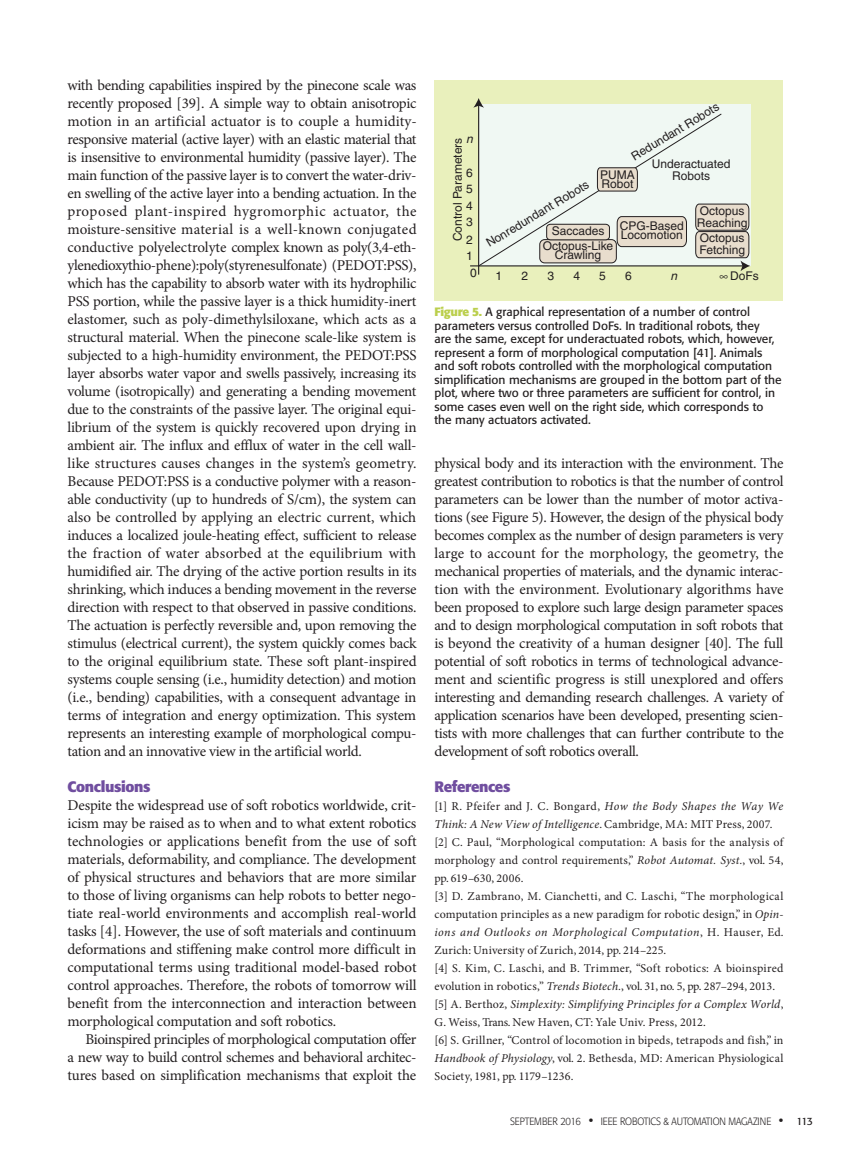
<style>
.page{position:relative;width:851px;height:1161px;background:#fff}
.page>*{position:absolute;margin:0;border:0;box-sizing:border-box;transform-origin:0 0}
.t1{font:15px/18px "Minion Pro";letter-spacing:-.02em;color:#231f20;text-align:justify}
.t2{font:700 15px "Formata";letter-spacing:-.025em;color:#704e9f}
.t3{font:12px/18px "Minion Pro";letter-spacing:.01em;color:#231f20}
.t4{font:12px/13.5px "Formata";color:#231f20}
.t5{font:12px/16.6px "Helvetica";color:#231f20}
.t6{font:italic 12px "Helvetica";color:#231f20}
.t7{font:300 10.5px "Formata";letter-spacing:-.01em;color:#231f20;scale:.9 1}
.s1{font-weight:700;color:#bbcf4d}
.s2{font-style:italic}
.s3{font-weight:400;font-size:13.5px}
.s4{font-weight:400}
</style>
<div class="page">
<div style="left:434px;top:80px;width:348px;height:221px;background:#e9f0bc"></div>
<hr style="left:478px;top:105px;width:1px;height:170px;background:#231f20">
<hr style="left:470px;top:265px;width:273px;height:1px;background:#231f20">
<svg style="left:473px;top:98px;width:277px;height:173px;background:#e7ebe1"></svg>
<p class="t1" style="left:68px;top:76px;width:350px">with bending capabilities inspired by the pinecone scale was recently proposed [39]. A simple way to obtain anisotropic motion in an artificial actuator is to couple a humidity&shy;responsive material (active layer) with an elastic material that is insensitive to environmental humidity (passive layer). The main function of the passive layer is to convert the water-driv&shy;en swelling of the active layer into a bending actuation. In the proposed plant-inspired hygromorphic actuator, the moisture-sensitive material is a well-known conjugated conductive polyelectrolyte complex known as poly(3,4-eth&shy;ylenedioxythio-phene):poly(styrenesulfonate) (PEDOT:PSS), which has the capability to absorb water with its hydrophilic PSS portion, while the passive layer is a thick humidity-inert elastomer, such as poly-dimethylsiloxane, which acts as a structural material. When the pinecone scale-like system is subjected to a high-humidity environment, the PEDOT:PSS layer absorbs water vapor and swells passively, increasing its volume (isotropically) and generating a bending movement due to the constraints of the passive layer. The original equi&shy;librium of the system is quickly recovered upon drying in ambient air. The influx and efflux of water in the cell wall&shy;like structures causes changes in the system’s geometry.<br>Because PEDOT:PSS is a conductive polymer with a reason&shy;able conductivity (up to hundreds of S/cm), the system can also be controlled by applying an electric current, which induces a localized joule-heating effect, sufficient to release the fraction of water absorbed at the equilibrium with humidified air. The drying of the active portion results in its shrinking, which induces a bending movement in the reverse direction with respect to that observed in passive conditions.<br>The actuation is perfectly reversible and, upon removing the stimulus (electrical current), the system quickly comes back to the original equilibrium state. These soft plant-inspired systems couple sensing (i.e., humidity detection) and motion (i.e., bending) capabilities, with a consequent advantage in terms of integration and energy optimization. This system represents an interesting example of morphological compu&shy;tation and an innovative view in the artificial world.</p>
<p class="t2" style="left:68px;top:777px;width:85px">Conclusions</p>
<p class="t1" style="left:67px;top:796px;width:350px">Despite the widespread use of soft robotics worldwide, crit&shy;icism may be raised as to when and to what extent robotics technologies or applications benefit from the use of soft materials, deformability, and compliance. The development of physical structures and behaviors that are more similar to those of living organisms can help robots to better nego&shy;tiate real-world environments and accomplish real-world tasks [4]. However, the use of soft materials and continuum deformations and stiffening make control more difficult in computational terms using traditional model-based robot control approaches. Therefore, the robots of tomorrow will benefit from the interconnection and interaction between morphological computation and soft robotics.</p>
<p class="t1" style="left:67px;top:1030px;width:350px;text-indent:18px">Bioinspired principles of morphological computation offer a new way to build control schemes and behavioral architec&shy;tures based on simplification mechanisms that exploit the</p>
<p class="t5" style="left:628px;top:150px;width:102px;rotate:-31deg">Redundant Robots</p>
<p class="t6" style="left:466px;top:132px;width:8px">n</p>
<p class="t5" style="left:466px;top:164px;width:8px;text-align:justify">6<br>5<br>4<br>3<br>2<br>1</p>
<p class="t5" style="left:470px;top:265px;width:8px">0</p>
<p class="t5" style="left:495px;top:267px;width:8px">1</p>
<p class="t5" style="left:521px;top:267px;width:8px">2</p>
<p class="t5" style="left:547px;top:267px;width:8px">3</p>
<p class="t5" style="left:573px;top:267px;width:8px">4</p>
<p class="t5" style="left:599px;top:267px;width:8px">5</p>
<p class="t5" style="left:625px;top:267px;width:8px">6</p>
<p class="t6" style="left:670px;top:269px;width:8px">n</p>
<p class="t5" style="left:719px;top:268px;width:41px">∞ DoFs</p>
<p class="t5" style="left:449px;top:241px;width:105px;rotate:-90deg">Control Parameters</p>
<p class="t5" style="left:652px;top:158px;width:80px;line-height:11.9px;text-align:center">Underactuated<br>Robots</p>
<p class="t5" style="left:600px;top:170px;width:36px;line-height:9.6px">PUMA<br>Robot</p>
<p class="t5" style="left:483px;top:237px;width:119px;rotate:-31deg">Nonredundant Robots</p>
<p class="t5" style="left:697px;top:205px;width:52px;line-height:12px">Octopus<br>Reaching</p>
<p class="t5" style="left:699px;top:232px;width:47px;line-height:12px">Octopus<br>Fetching</p>
<p class="t5" style="left:619px;top:221px;width:66px;line-height:9.6px">CPG-Based<br>Locomotion</p>
<p class="t5" style="left:542px;top:224px;width:72px;line-height:14.4px;text-align:center">Saccades<br>Octopus-Like</p>
<p class="t5" style="left:555px;top:246px;width:48px">Crawling</p>
<p class="t4" style="left:434px;top:305px;width:349px"><span class="s1">Figure 5.</span> A graphical representation of a number of control parameters versus controlled DoFs. In traditional robots, they<br>are the same, except for underactuated robots, which, however, represent a form of morphological computation [41]. Animals and soft robots controlled with the morphological computation simplification mechanisms are grouped in the bottom part of the plot, where two or three parameters are sufficient for control, in some cases even well on the right side, which corresponds to the many actuators activated.</p>
<p class="t1" style="left:434px;top:454px;width:351px">physical body and its interaction with the environment. The greatest contribution to robotics is that the number of control parameters can be lower than the number of motor activa&shy;tions (see Figure 5). However, the design of the physical body becomes complex as the number of design parameters is very large to account for the morphology, the geometry, the mechanical properties of materials, and the dynamic interac&shy;tion with the environment. Evolutionary algorithms have been proposed to explore such large design parameter spaces and to design morphological computation in soft robots that is beyond the creativity of a human designer [40]. The full potential of soft robotics in terms of technological advance&shy;ment and scientific progress is still unexplored and offers interesting and demanding research challenges. A variety of application scenarios have been developed, presenting scien&shy;tists with more challenges that can further contribute to the development of soft robotics overall.</p>
<p class="t2" style="left:434px;top:777px;width:77px">References</p>
<p class="t3" style="left:434px;top:797px;width:350px">[1] R. Pfeifer and J. C. Bongard, <span class="s2">How the Body Shapes the Way We Think: A New View of Intelligence</span>. Cambridge, MA: MIT Press, 2007. [2] C. Paul, “Morphological computation: A basis for the analysis of morphology and control requirements,” <span class="s2">Robot Automat. Syst.</span>, vol. 54, pp. 619–630, 2006.<br>[3] D. Zambrano, M. Cianchetti, and C. Laschi, “The morphological computation principles as a new paradigm for robotic design,” in <span class="s2">Opin&shy;ions and Outlooks on Morphological Computation</span>, H. Hauser, Ed.<br>Zurich: University of Zurich, 2014, pp. 214–225.<br>[4] S. Kim, C. Laschi, and B. Trimmer, “Soft robotics: A bioinspired evolution in robotics,” <span class="s2">Trends Biotech.</span>, vol. 31, no. 5, pp. 287–294, 2013. [5] A. Berthoz, <span class="s2">Simplexity: Simplifying Principles for a Complex World</span>, G. Weiss, Trans. New Haven, CT: Yale Univ. Press, 2012.<br>[6] S. Grillner, “Control of locomotion in bipeds, tetrapods and fish,” in <span class="s2">Handbook of Physiology</span>, vol. 2. Bethesda, MD: American Physiological Society, 1981, pp. 1179–1236.</p>
<p class="t7" style="left:510px;top:1115px;width:338px">SEPTEMBER 2016 <span class="s3">•</span> IEEE ROBOTICS &amp; AUTOMATION MAGAZINE <span class="s3">•</span> <span class="s4">113</span></p>
</div>
